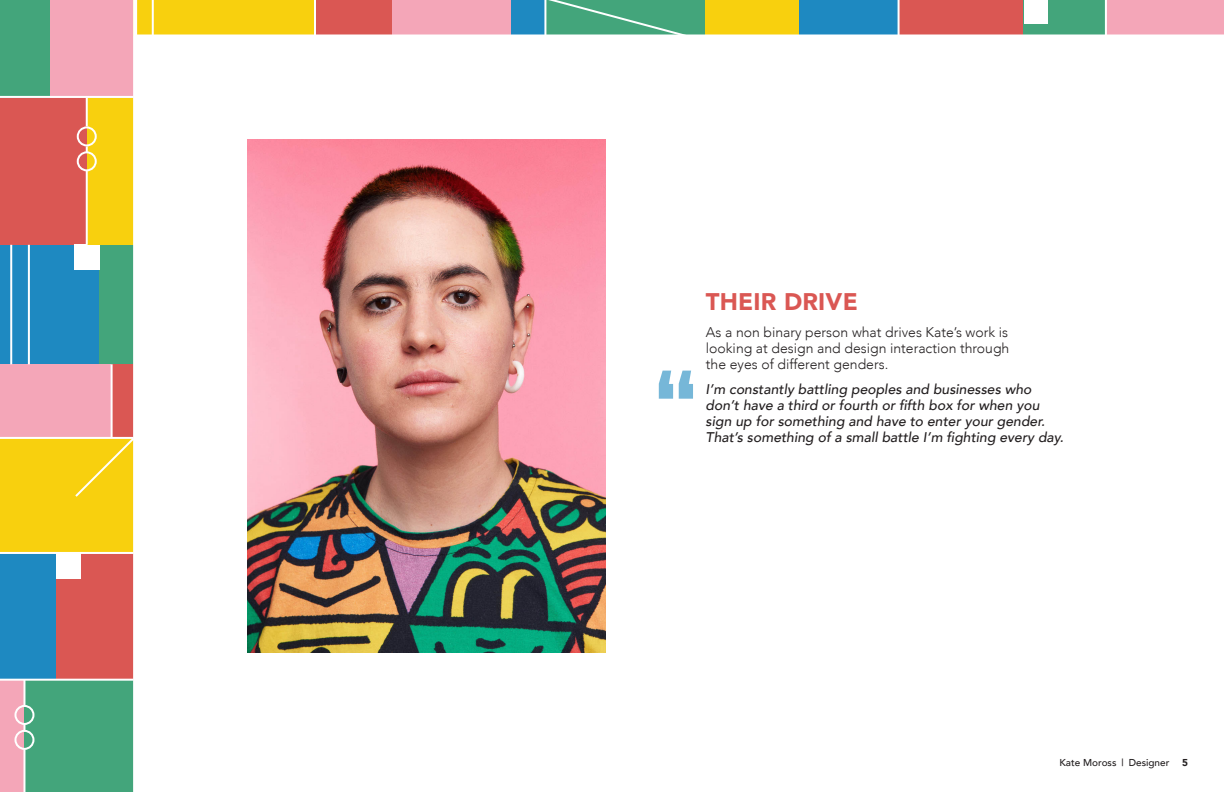
<style>
.page{position:relative;width:1224px;height:792px;background:#fff}
.page>*{position:absolute;margin:0;border:0;box-sizing:border-box;transform-origin:0 0}
.t1{font:700 109.3px "Raleway";color:#1e89c0}
.t2{font:900 24px "Avenir";letter-spacing:.01em;color:#da5753}
.t3{font:italic 500 14px/16px "Avenir";color:#231f20}
.t4{font:300 14px/16px "Avenir";color:#231f20;text-align:justify}
.t5{font:500 10px "Avenir";color:#231f20}
.t6{font:900 10px "Avenir";color:#231f20}
</style>
<div class="page">
<div style="left:50px;top:0;width:84px;height:98px;background:#f4a6b8"></div>
<div style="left:0;top:0;width:50px;height:98px;background:#43a57b"></div>
<div style="left:0;top:98px;width:134px;height:147px;background:#da5753"></div>
<div style="left:0;top:245px;width:99px;height:119px;background:#1e89c1"></div>
<div style="left:99px;top:245px;width:35px;height:119px;background:#43a57b"></div>
<div style="left:74px;top:245px;width:25px;height:25px;background:#fff"></div>
<div style="left:0;top:364px;width:112px;height:75px;background:#f4a6b8"></div>
<div style="left:112px;top:364px;width:22px;height:75px;background:#da5753"></div>
<div style="left:0;top:553px;width:56px;height:127px;background:#1e89c1"></div>
<div style="left:56px;top:553px;width:78px;height:127px;background:#da5753"></div>
<div style="left:56px;top:553px;width:25px;height:25px;background:#fff"></div>
<div style="left:0;top:439px;width:134px;height:114px;background:#f8d00e"></div>
<div style="left:0;top:680px;width:24px;height:112px;background:#f4a6b8"></div>
<div style="left:24px;top:680px;width:110px;height:112px;background:#43a57b"></div>
<hr style="left:0;top:679px;width:134px;height:2px;background:#fff">
<hr style="left:0;top:437px;width:134px;height:2px;background:#fff">
<hr style="left:0;top:552px;width:134px;height:2px;background:#fff">
<hr style="left:23px;top:680px;width:2px;height:26px;background:#fff">
<hr style="left:23px;top:749px;width:2px;height:43px;background:#fff">
<hr style="left:111px;top:364px;width:2px;height:74px;background:#fff">
<div style="left:87px;top:98px;width:47px;height:147px;background:#f8d00e"></div>
<hr style="left:0;top:96px;width:134px;height:2px;background:#fff">
<div style="left:134px;top:0;width:181px;height:36px;background:#f8d00e"></div>
<div style="left:799px;top:0;width:100px;height:36px;background:#1e89c1"></div>
<div style="left:315px;top:0;width:78px;height:36px;background:#da5753"></div>
<div style="left:899px;top:0;width:125px;height:36px;background:#da5753"></div>
<div style="left:393px;top:0;width:118px;height:36px;background:#f4a6b8"></div>
<div style="left:1024px;top:0;width:82px;height:36px;background:#43a57b"></div>
<div style="left:511px;top:0;width:34px;height:36px;background:#1e89c1"></div>
<div style="left:706px;top:0;width:93px;height:36px;background:#f8d00e"></div>
<div style="left:1106px;top:0;width:118px;height:36px;background:#f4a6b8"></div>
<hr style="left:314px;top:0;width:2px;height:36px;background:#fff">
<hr style="left:898px;top:0;width:2px;height:36px;background:#fff">
<hr style="left:1105px;top:0;width:2px;height:36px;background:#fff">
<div style="left:1024px;top:0;width:24px;height:23px;background:#fff"></div>
<hr style="left:86px;top:98px;width:2px;height:28px;background:#fff">
<svg style="left:73px;top:436px;width:60px;height:61px"></svg>
<svg style="left:544px;top:0;width:162px;height:34px;background:#4faa82"></svg>
<hr style="left:86px;top:171px;width:2px;height:74px;background:#fff">
<hr style="left:10px;top:245px;width:2px;height:119px;background:#fff">
<hr style="left:28px;top:245px;width:2px;height:119px;background:#fff">
<hr style="left:152px;top:0;width:2px;height:36px;background:#fff">
<div style="left:77px;top:126px;width:20px;height:20px;border:2px solid #fff;border-radius:50%"></div>
<div style="left:14px;top:705px;width:20px;height:20px;border:2px solid #fff;border-radius:50%"></div>
<div style="left:77px;top:151px;width:20px;height:20px;border:2px solid #fff;border-radius:50%"></div>
<div style="left:14px;top:730px;width:20px;height:20px;border:2px solid #fff;border-radius:50%"></div>
<svg style="left:133px;top:0;width:4px;height:792px"></svg>
<svg style="left:134px;top:34px;width:1090px;height:4px"></svg>
<img style="left:247px;top:140px;width:359px;height:512px">
<h1 class="t1" style="left:653px;top:349px;width:47px">“</h1>
<p class="t2" style="left:706px;top:281px;width:154px">THEIR DRIVE</p>
<p class="t4" style="left:706px;top:324px;width:305px">As a non binary person what drives Kate’s work is looking at design and design interaction through the eyes of different genders.</p>
<p class="t3" style="left:706px;top:381px;width:341px">I’m constantly battling peoples and businesses who don’t have a third or fourth or fifth box for when you sign up for something and have to enter your gender.</p>
<p class="t3" style="left:706px;top:429px;width:360px">That’s something of a small battle I’m fighting every day.</p>
<p class="t5" style="left:1059px;top:754px;width:112px">Kate Moross | Designer</p>
<p class="t6" style="left:1182px;top:754px;width:7px">5</p>
</div>
